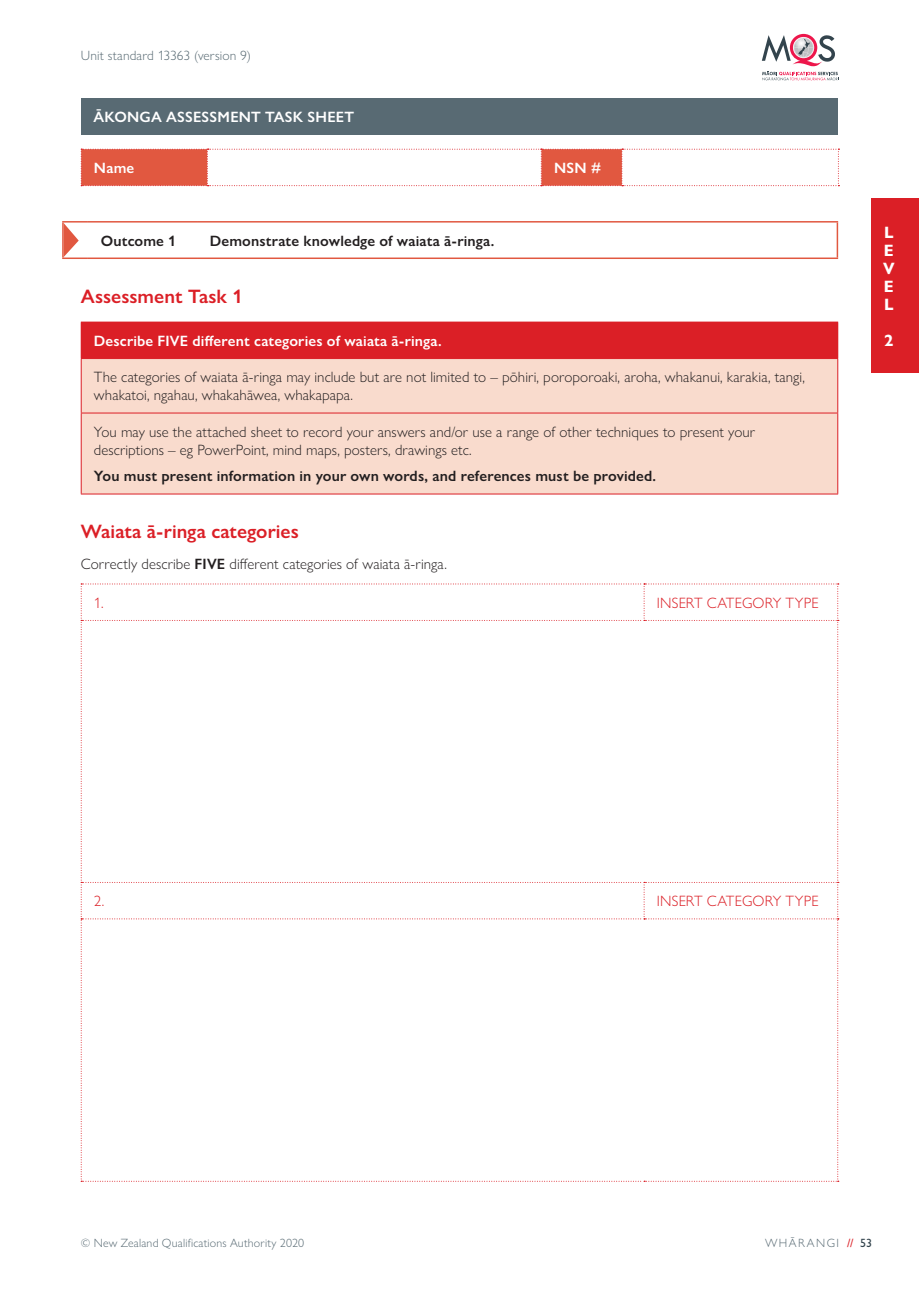
<style>
.page{position:relative;width:919px;height:1289px;background:#fff}
.page>*{position:absolute;margin:0;border:0;box-sizing:border-box;transform-origin:0 0}
.p_H2{font:600 19.5px "Gill Sans Nova";color:#db1f26}
.t1{font:700 16.5px/18px "Gill Sans Nova";color:#fff;text-align:justify}
.p_body{font:300 15px/18px "Gill Sans Nova";letter-spacing:.005em;color:#231f20}
.p_body-2{font:600 15px "Gill Sans Nova";letter-spacing:.01em;color:#231f20}
.p_body-3{font:600 15px "Gill Sans Nova";letter-spacing:.015em;color:#fff}
.p_H3{font:300 15px "Gill Sans Nova";letter-spacing:.01em;color:#db1f26}
.t2{font:300 13.5px "Gill Sans Nova";letter-spacing:.01em;color:#586a73}
.t3{font:300 12px "Gill Sans Nova";letter-spacing:.015em;color:#586a73}
.t4{font:300 12px "Gill Sans Nova";letter-spacing:.125em;color:#586a73}
.s1{font-weight:600}
.s2{font-weight:500;color:#db1f26}
.s3{font-weight:500;color:#33444d}
</style>
<div class="page">
<div style="left:81px;top:98px;width:756px;height:36px;background:#586a73"></div>
<svg style="left:81px;top:149px;width:758px;height:37px"></svg>
<hr style="left:88px;top:221px;width:109px;height:1px;background:#e15840">
<hr style="left:62px;top:257px;width:26px;height:2px;background:#e15840">
<hr style="left:88px;top:257px;width:109px;height:2px;background:#e15840">
<hr style="left:197px;top:221px;width:641px;height:1px;background:#e15840">
<hr style="left:836px;top:222px;width:2px;height:35px;background:#e15840">
<hr style="left:197px;top:257px;width:641px;height:2px;background:#e15840">
<svg style="left:62px;top:221px;width:26px;height:36px"></svg>
<div style="left:81px;top:322px;width:756px;height:36px;background:#db1f26"></div>
<div style="left:82px;top:359px;width:755px;height:134px;background:#f9dbcd"></div>
<hr style="left:837px;top:322px;width:1px;height:36px;background:#db1f26">
<hr style="left:81px;top:358px;width:757px;height:1px;background:#db1f26">
<hr style="left:81px;top:359px;width:1px;height:53px;background:#db1f26">
<hr style="left:837px;top:359px;width:1px;height:53px;background:#db1f26">
<hr style="left:81px;top:412px;width:757px;height:1px;background:#db1f26">
<hr style="left:81px;top:413px;width:1px;height:80px;background:#db1f26">
<hr style="left:837px;top:413px;width:1px;height:80px;background:#db1f26">
<hr style="left:81px;top:493px;width:757px;height:1px;background:#db1f26">
<svg style="left:81px;top:583px;width:757px;height:598px"></svg>
<svg style="left:761px;top:34px;width:77px;height:46px"></svg>
<div style="left:871px;top:199px;width:47px;height:174px;background:#db1f26"></div>
<p class="t2" style="left:81px;top:47px;width:172px">Unit standard 13363 (version 9)</p>
<p class="p_body-3" style="left:94px;top:107px;width:262px">ĀKONGA ASSESSMENT TASK SHEET</p>
<p class="p_body-3" style="left:94px;top:158px;width:42px">Name</p>
<p class="p_body-3" style="left:554px;top:158px;width:48px">NSN #</p>
<p class="p_body-2" style="left:101px;top:231px;width:77px">Outcome 1</p>
<p class="p_body-2" style="left:210px;top:231px;width:286px">Demonstrate knowledge of waiata ā-ringa.</p>
<p class="p_H2" style="left:81px;top:284px;width:163px">Assessment Task 1</p>
<p class="p_body-3" style="left:94px;top:331px;width:349px">Describe FIVE different categories of waiata ā-ringa.</p>
<p class="p_body" style="left:94px;top:368px;width:712px">The categories of waiata ā-ringa may include but are not limited to – pōhiri, poroporoaki, aroha, whakanui, karakia, tangi, whakatoi, ngahau, whakahāwea, whakapapa.</p>
<p class="p_body" style="left:94px;top:422px;width:662px">You may use the attached sheet to record your answers and/or use a range of other techniques to present your descriptions – eg PowerPoint, mind maps, posters, drawings etc.</p>
<p class="p_body-2" style="left:94px;top:467px;width:563px">You must present information in your own words, and references must be provided.</p>
<p class="p_H2" style="left:81px;top:519px;width:219px">Waiata ā-ringa categories</p>
<p class="p_body" style="left:81px;top:555px;width:367px">Correctly describe <span class="s1">FIVE</span> different categories of waiata ā-ringa.</p>
<p class="p_H3" style="left:94px;top:593px;width:11px">1.</p>
<p class="p_H3" style="left:656px;top:593px;width:163px">INSERT CATEGORY TYPE</p>
<p class="t1" style="left:883px;top:224px;width:13px">L E V E L</p>
<p class="t1" style="left:884px;top:332px;width:11px">2</p>
<p class="p_H3" style="left:94px;top:891px;width:12px">2.</p>
<p class="p_H3" style="left:656px;top:891px;width:163px">INSERT CATEGORY TYPE</p>
<p class="t3" style="left:81px;top:1235px;width:225px">© New Zealand Qualifications Authority 2020</p>
<p class="t4" style="left:765px;top:1235px;width:109px">WHĀRANGI <span class="s2">//</span> <span class="s3">53</span></p>
</div>
